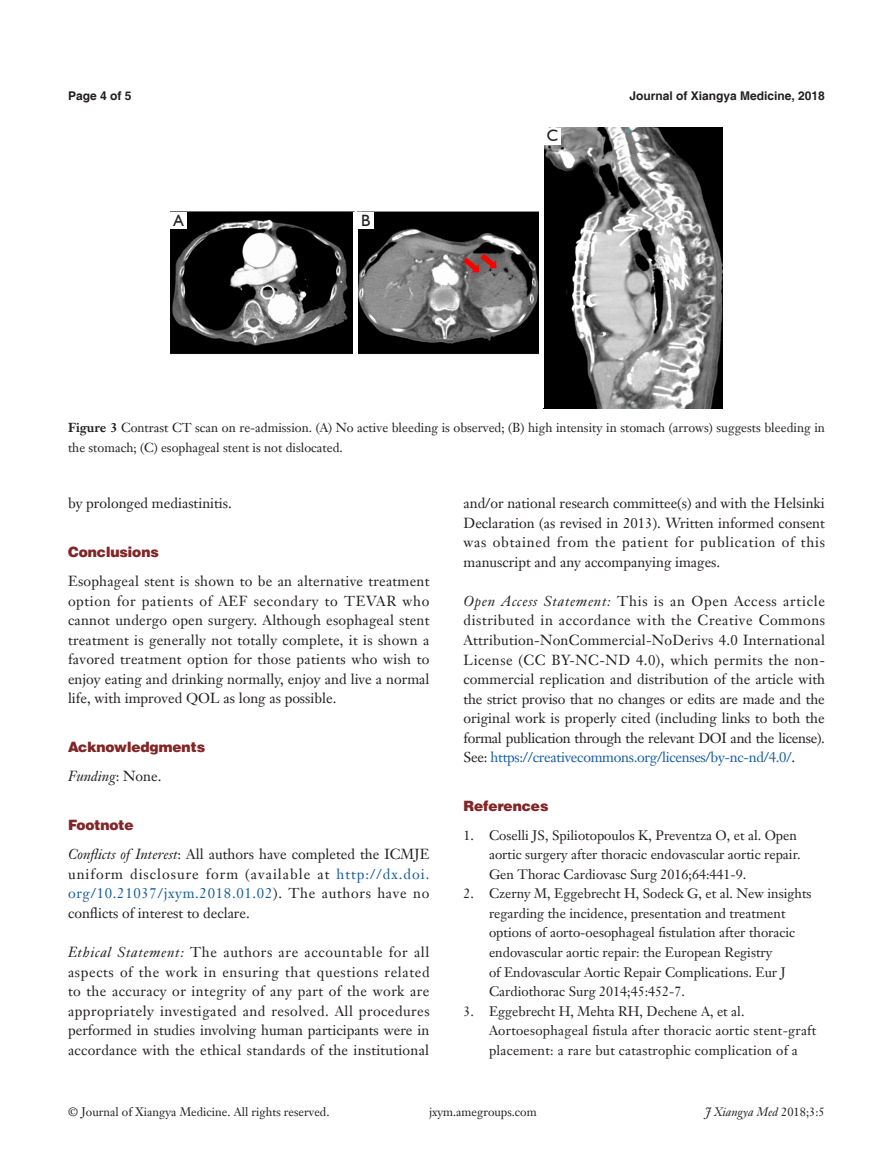
<style>
.page{position:relative;width:893px;height:1170px;background:#fff}
.page>*{position:absolute;margin:0;border:0;box-sizing:border-box;transform-origin:0 0}
.t1{font:16.35px "Humanist 521 BT";color:#231f20}
.t2{font:14.25px/19.5px "Janson Text LT";color:#231f20;text-align:justify}
.一级标题-6_5{font:900 14.25px "Helvetica";color:#812627}
.t3{font:italic 14.25px "Janson Text LT";color:#231f20}
.t4{font:13.5px/19.5px "Janson Text LT";color:#231f20}
.t5{font:13.5px/19.5px "Janson Text LT";letter-spacing:.02em;color:#231f20}
.t6{font:12.75px/19.5px "Janson Text LT";color:#231f20}
.t7{font:12px "Janson Text LT";color:#231f20}
.t8{font:700 12px "Helvetica";color:#231f20}
.t9{font:italic 12px "Janson Text LT";color:#231f20}
.s1{font-weight:700}
.s2{font-style:normal}
.s3{font-style:italic}
.s4{color:#175d9e}
</style>
<div class="page">
<img style="left:170px;top:128px;width:553px;height:280px">
<hr style="left:540px;top:128px;width:4px;height:280px;background:#fff">
<hr style="left:353px;top:212px;width:4px;height:142px;background:#fff">
<div style="left:170px;top:212px;width:17px;height:17px;background:#fff"></div>
<div style="left:357px;top:212px;width:17px;height:17px;background:#fff"></div>
<div style="left:544px;top:128px;width:17px;height:16px;background:#fff"></div>
<p class="t8" style="left:68px;top:88px;width:65px">Page 4 of 5</p>
<p class="t8" style="left:629px;top:88px;width:197px">Journal of Xiangya Medicine, 2018</p>
<p class="t1" style="left:173px;top:210px;width:12px">A</p>
<p class="t1" style="left:361px;top:210px;width:11px">B</p>
<p class="t1" style="left:547px;top:126px;width:13px">C</p>
<p class="t6" style="left:68px;top:418px;width:758px"><span class="s1">Figure 3</span> Contrast CT scan on re-admission. (A) No active bleeding is observed; (B) high intensity in stomach (arrows) suggests bleeding in the stomach; (C) esophageal stent is not dislocated.</p>
<p class="t2" style="left:68px;top:493px;width:165px">by prolonged mediastinitis.</p>
<p class="一级标题-6_5" style="left:68px;top:542px;width:92px">Conclusions</p>
<p class="t2" style="left:68px;top:571px;width:363px">Esophageal stent is shown to be an alternative treatment option for patients of AEF secondary to TEVAR who cannot undergo open surgery. Although esophageal stent treatment is generally not totally complete, it is shown a favored treatment option for those patients who wish to enjoy eating and drinking normally, enjoy and live a normal life, with improved QOL as long as possible.</p>
<p class="一级标题-6_5" style="left:68px;top:737px;width:139px">Acknowledgments</p>
<p class="t3" style="left:68px;top:767px;width:95px">Funding<span class="s2">: None.</span></p>
<p class="一级标题-6_5" style="left:68px;top:815px;width:67px">Footnote</p>
<p class="t2" style="left:68px;top:844px;width:363px"><span class="s3">Conflicts of Interest</span>: All authors have completed the ICMJE uniform disclosure form (available at <span class="s4">http://dx.doi. org/10.21037/jxym.2018.01.02</span>). The authors have no conflicts of interest to declare.</p>
<p class="t2" style="left:68px;top:942px;width:363px"><span class="s3">Ethical Statement:</span> The authors are accountable for all aspects of the work in ensuring that questions related to the accuracy or integrity of any part of the work are appropriately investigated and resolved. All procedures performed in studies involving human participants were in accordance with the ethical standards of the institutional</p>
<p class="t2" style="left:463px;top:493px;width:363px">and/or national research committee(s) and with the Helsinki Declaration (as revised in 2013). Written informed consent was obtained from the patient for publication of this manuscript and any accompanying images.</p>
<p class="t2" style="left:463px;top:591px;width:363px"><span class="s3">Open Access Statement:</span> This is an Open Access article distributed in accordance with the Creative Commons Attribution-NonCommercial-NoDerivs 4.0 International License (CC BY-NC-ND 4.0), which permits the non&shy;commercial replication and distribution of the article with the strict proviso that no changes or edits are made and the original work is properly cited (including links to both the formal publication through the relevant DOI and the license).<br>See: <span class="s4">https://creativecommons.org/licenses/by-nc-nd/4.0/</span>.</p>
<p class="一级标题-6_5" style="left:463px;top:796px;width:86px">References</p>
<p class="t4" style="left:489px;top:825px;width:313px;text-indent:-26px">1. Coselli JS, Spiliotopoulos K, Preventza O, et al. Open aortic surgery after thoracic endovascular aortic repair.<br>Gen Thorac Cardiovasc Surg 2016;64:441-9.</p>
<p class="t4" style="left:489px;top:883px;width:324px;text-indent:-26px">2. Czerny M, Eggebrecht H, Sodeck G, et al. New insights regarding the incidence, presentation and treatment options of aorto-oesophageal fistulation after thoracic endovascular aortic repair: the European Registry<br>of Endovascular Aortic Repair Complications. Eur J Cardiothorac Surg 2014;45:452-7.</p>
<p class="t5" style="left:489px;top:1000px;width:329px;text-indent:-26px">3. Eggebrecht H, Mehta RH, Dechene A, et al.<br>Aortoesophageal fistula after thoracic aortic stent-graft placement: a rare but catastrophic complication of a</p>
<p class="t7" style="left:68px;top:1104px;width:263px">© Journal of Xiangya Medicine. All rights reserved.</p>
<p class="t7" style="left:429px;top:1104px;width:109px">jxym.amegroups.com</p>
<p class="t9" style="left:705px;top:1104px;width:121px">J Xiangya Med <span class="s2">2018;3:5</span></p>
</div>
